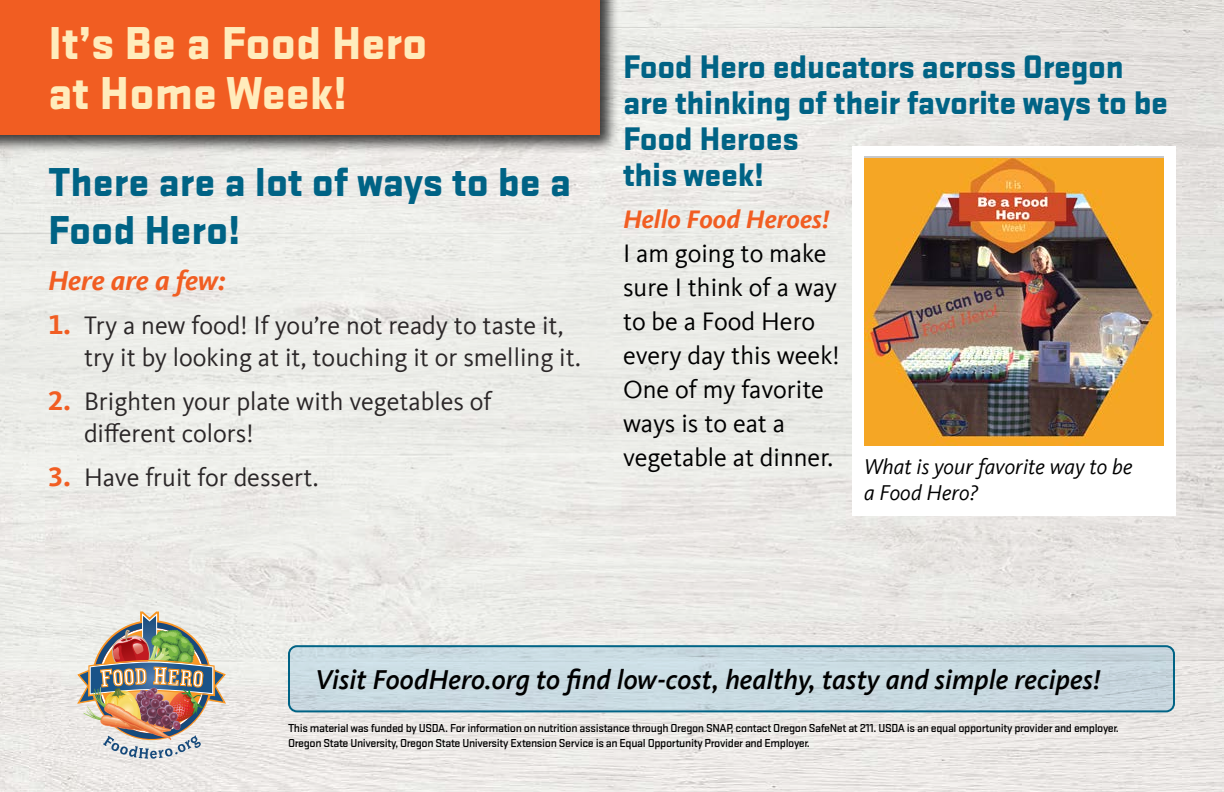
<style>
.page{position:relative;width:1224px;height:792px;background:#fff}
.page>*{position:absolute;margin:0;border:0;box-sizing:border-box;transform-origin:0 0}
.t1{font:900 48px/50px "Stratum 2";color:#ffecbc}
.t2{font:900 42px/48px "Stratum 2";color:#006385}
.t3{font:900 34px/36px "Stratum 2";letter-spacing:-.01em;color:#006385}
.t4{font:italic 500 28px "Kievit Offc";color:#000}
.t5{font:italic 700 28px "Kievit Offc";letter-spacing:-.005em;color:#f15d22}
.t6{font:26px/32px "Kievit Offc";color:#2b2728}
.t7{font:26px/34px "Kievit Offc";color:#000}
.t8{font:italic 700 26px "Kievit Offc";color:#f15d22}
.t9{font:italic 22px/26px "Kievit Offc";color:#000}
.t10{font:500 12px/15px "Stratum 2";letter-spacing:-.03em;color:#000}
.s1{font-weight:700;font-size:28px;color:#f15d22}
</style>
<div class="page">
<img style="left:0;top:0;width:1224px;height:792px">
<div style="left:852px;top:146px;width:324px;height:370px;background:#fff"></div>
<img style="left:864px;top:158px;width:300px;height:288px">
<div style="left:0;top:0;width:620px;height:153px;background:#000;opacity:.75"></div>
<div style="left:0;top:0;width:600px;height:134px;background:#f15d22"></div>
<div style="left:289px;top:646px;width:885px;height:65px;background:#cadae1;border-radius:8px"></div>
<div style="left:288px;top:645px;width:887px;height:67px;border:2px solid #006385;border-radius:8px"></div>
<img style="left:77px;top:611px;width:149px;height:148px">
<h1 class="t1" style="left:48px;top:15px;width:381px">It’s Be a Food Hero at Home Week!</h1>
<h2 class="t2" style="left:48px;top:155px;width:525px">There are a lot of ways to be a<br>Food Hero!</h2>
<h3 class="t5" style="left:48px;top:264px;width:179px">Here are a few:</h3>
<h3 class="t6" style="left:84px;top:310px;width:498px;text-indent:-36px"><span class="s1">1.</span> Try a new food! If you’re not ready to taste it, try it by looking at it, touching it or smelling it.</h3>
<h3 class="t6" style="left:84px;top:386px;width:409px;text-indent:-36px"><span class="s1">2.</span> Brighten your plate with vegetables of different colors!</h3>
<h3 class="t6" style="left:48px;top:462px;width:272px"><span class="s1">3.</span> Have fruit for dessert.</h3>
<h3 class="t3" style="left:623px;top:46px;width:547px">Food Hero educators across Oregon are thinking of their favorite ways to be<br>Food Heroes<br>this week!</h3>
<h3 class="t8" style="left:623px;top:204px;width:208px">Hello Food Heroes!</h3>
<h3 class="t7" style="left:623px;top:236px;width:218px">I am going to make sure I think of a way to be a Food Hero every day this week!<br>One of my favorite ways is to eat a vegetable at dinner.</h3>
<h3 class="t9" style="left:864px;top:453px;width:270px">What is your favorite way to be a Food Hero?</h3>
<h3 class="t4" style="left:315px;top:663px;width:787px">Visit FoodHero.org to find low-cost, healthy, tasty and simple recipes!</h3>
<p class="t10" style="left:288px;top:720px;width:833px">This material was funded by USDA. For information on nutrition assistance through Oregon SNAP, contact Oregon SafeNet at 211. USDA is an equal opportunity provider and employer.<br>Oregon State University, Oregon State University Extension Service is an Equal Opportunity Provider and Employer.</p>
</div>
